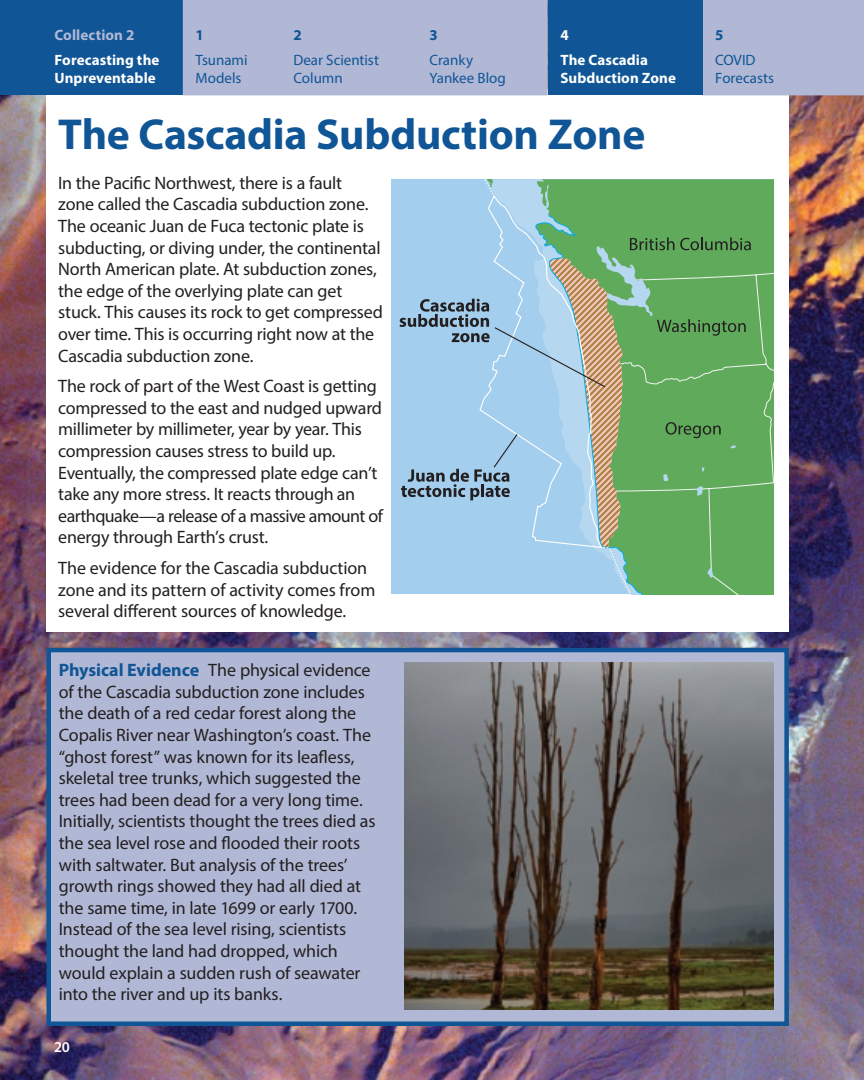
<style>
.page{position:relative;width:864px;height:1080px;background:#fff}
.page>*{position:absolute;margin:0;border:0;box-sizing:border-box;transform-origin:0 0}
.CK_A-Head{font:700 43.5px "Myriad Pro";letter-spacing:-.005em;color:#105595}
.CK_Feature_Box_Text{font:18px/21.6px "Myriad Pro";letter-spacing:-.01em;color:#231f20}
.CK_Feature_Box_Text-2{font:15px/18px "Myriad Pro";color:#105595}
.CK_Feature_Box_Text-3{font:700 15px/18px "Myriad Pro";letter-spacing:.005em;color:#fff}
.CK_Feature_Box_Text-4{font:700 15px "Myriad Pro";letter-spacing:.005em;color:#b1b8d5}
.CK_Feature_Box_Text-5{font:700 15px "Myriad Pro";color:#105595}
.Main_Body_Captions{font:600 15px "Myriad Pro";color:#fff}
.s1{font-weight:700;color:#105595}
</style>
<div class="page">
<img style="left:0;top:95px;width:864px;height:985px">
<div style="left:46px;top:89px;width:743px;height:543px;background:#fff"></div>
<div style="left:0;top:0;width:183px;height:95px;background:#105595"></div>
<div style="left:183px;top:0;width:681px;height:95px;background:#b1b8d5"></div>
<div style="left:548px;top:0;width:154px;height:95px;background:#105595"></div>
<div style="left:46px;top:648px;width:743px;height:378px;background:#b1b8d5;border:4px solid #105595"></div>
<img style="left:404px;top:663px;width:370px;height:347px">
<div style="left:392px;top:179px;width:382px;height:415px;background:#a4ceed"></div>
<div style="left:536px;top:179px;width:238px;height:94px;background:#60ab5b"></div>
<div style="left:751px;top:273px;width:23px;height:321px;background:#60ab5b"></div>
<div style="left:603px;top:214px;width:68px;height:23px;background:#60ab5b"></div>
<svg style="left:488px;top:194px;width:115px;height:43px"></svg>
<svg style="left:484px;top:179px;width:11px;height:18px"></svg>
<svg style="left:400px;top:237px;width:351px;height:357px"></svg>
<p class="CK_Feature_Box_Text-4" style="left:55px;top:25px;width:81px">Collection 2</p>
<p class="CK_Feature_Box_Text-3" style="left:55px;top:50px;width:106px">Forecasting the<br>Unpreventable</p>
<p class="CK_Feature_Box_Text-5" style="left:196px;top:25px;width:10px">1</p>
<p class="CK_Feature_Box_Text-2" style="left:196px;top:50px;width:53px">Tsunami<br>Models</p>
<p class="CK_Feature_Box_Text-5" style="left:293px;top:25px;width:10px">2</p>
<p class="CK_Feature_Box_Text-2" style="left:293px;top:50px;width:87px">Dear Scientist<br>Column</p>
<p class="CK_Feature_Box_Text-5" style="left:429px;top:25px;width:10px">3</p>
<p class="CK_Feature_Box_Text-2" style="left:429px;top:50px;width:78px">Cranky<br>Yankee Blog</p>
<p class="CK_Feature_Box_Text-3" style="left:560px;top:26px;width:10px">4</p>
<p class="CK_Feature_Box_Text-3" style="left:560px;top:50px;width:117px">The Cascadia<br>Subduction Zone</p>
<p class="CK_A-Head" style="left:58px;top:106px;width:589px">The Cascadia Subduction Zone</p>
<p class="CK_Feature_Box_Text" style="left:58px;top:172px;width:326px">In the Pacific Northwest, there is a fault<br>zone called the Cascadia subduction zone.<br>The oceanic Juan de Fuca tectonic plate is subducting, or diving under, the continental North American plate. At subduction zones, the edge of the overlying plate can get stuck. This causes its rock to get compressed over time. This is occurring right now at the Cascadia subduction zone.</p>
<p class="CK_Feature_Box_Text" style="left:58px;top:375px;width:326px">The rock of part of the West Coast is getting compressed to the east and nudged upward millimeter by millimeter, year by year. This compression causes stress to build up.<br>Eventually, the compressed plate edge can’t take any more stress. It reacts through an earthquake—a release of a massive amount of energy through Earth’s crust.</p>
<p class="CK_Feature_Box_Text" style="left:58px;top:557px;width:319px">The evidence for the Cascadia subduction zone and its pattern of activity comes from several different sources of knowledge.</p>
<p class="CK_Feature_Box_Text" style="left:59px;top:659px;width:318px"><span class="s1">Physical Evidence</span> The physical evidence of the Cascadia subduction zone includes the death of a red cedar forest along the Copalis River near Washington’s coast. The “ghost forest” was known for its leafless, skeletal tree trunks, which suggested the trees had been dead for a very long time.<br>Initially, scientists thought the trees died as the sea level rose and flooded their roots with saltwater. But analysis of the trees’ growth rings showed they had all died at the same time, in late 1699 or early 1700.<br>Instead of the sea level rising, scientists thought the land had dropped, which would explain a sudden rush of seawater into the river and up its banks.</p>
<p class="Main_Body_Captions" style="left:54px;top:1038px;width:18px">20</p>
<p class="CK_Feature_Box_Text-5" style="left:715px;top:25px;width:10px">5</p>
<p class="CK_Feature_Box_Text-2" style="left:715px;top:50px;width:61px">COVID<br>Forecasts</p>
</div>
